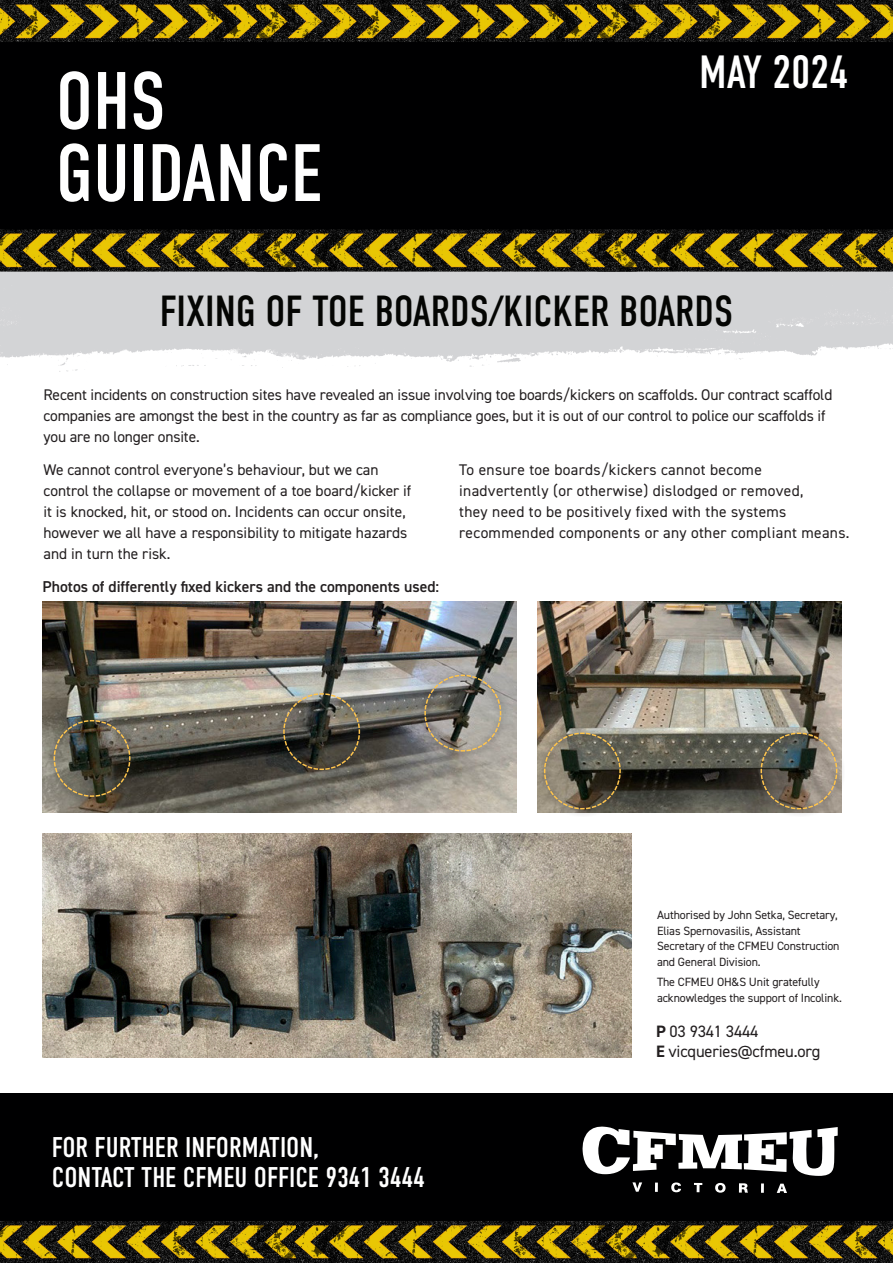
<style>
.page{position:relative;width:893px;height:1263px;background:#fff}
.page>*{position:absolute;margin:0;border:0;box-sizing:border-box;transform-origin:0 0}
.t1{font:81.15px/72.2px "DIN Condensed";color:#fff}
.t2{font:46.5px "DIN Condensed";letter-spacing:-.01em;color:#fff}
.t3{font:43.5px "DIN Condensed";color:#040503}
.t4{font:28.5px/30px "DIN Condensed";color:#fff}
.Table_body{font:16.5px "DIN2014";letter-spacing:-.01em;color:#231f20}
.Body{font:600 15.75px "DIN2014";color:#231f20}
.Body-2{font:15.45px/21px "DIN2014";color:#231f20}
.Body-3{font:15.45px/21px "DIN2014";letter-spacing:.02em;color:#231f20}
.Table_body-2{font:12px/15.8px "DIN2014";letter-spacing:-.01em;color:#231f20}
.s1{font-weight:700}
</style>
<div class="page">
<img style="left:0;top:272px;width:893px;height:100px">
<div style="left:0;top:0;width:893px;height:254px;background:#000001"></div>
<img style="left:0;top:0;width:256px;height:42px">
<img style="left:256px;top:0;width:341px;height:42px">
<img style="left:597px;top:0;width:296px;height:42px">
<img style="left:637px;top:230px;width:256px;height:42px">
<img style="left:296px;top:230px;width:341px;height:42px">
<img style="left:0;top:230px;width:296px;height:42px">
<div style="left:0;top:1094px;width:893px;height:160px;background:#000001"></div>
<svg style="left:632px;top:1182px;width:10px;height:10px"></svg>
<svg style="left:655px;top:1182px;width:3px;height:10px"></svg>
<svg style="left:671px;top:1182px;width:10px;height:10px"></svg>
<svg style="left:694px;top:1183px;width:8px;height:9px"></svg>
<svg style="left:715px;top:1183px;width:11px;height:10px"></svg>
<svg style="left:739px;top:1183px;width:9px;height:10px"></svg>
<svg style="left:761px;top:1183px;width:3px;height:10px"></svg>
<svg style="left:777px;top:1183px;width:10px;height:10px"></svg>
<svg style="left:583px;top:1126px;width:255px;height:50px"></svg>
<img style="left:637px;top:1221px;width:256px;height:42px">
<img style="left:296px;top:1221px;width:341px;height:42px">
<img style="left:0;top:1221px;width:296px;height:42px">
<img style="left:43px;top:602px;width:474px;height:210px">
<img style="left:538px;top:602px;width:304px;height:210px">
<img style="left:43px;top:834px;width:588px;height:223px">
<div style="left:48px;top:714px;width:90px;height:91px;background:#231f20;opacity:.75"></div>
<img style="left:53px;top:719px;width:78px;height:79px">
<div style="left:277px;top:687px;width:91px;height:91px;background:#231f20;opacity:.75"></div>
<img style="left:282px;top:692px;width:79px;height:79px">
<div style="left:418px;top:669px;width:91px;height:90px;background:#231f20;opacity:.75"></div>
<svg style="left:424px;top:674px;width:78px;height:78px;background:#8a867c"></svg>
<div style="left:538px;top:726px;width:91px;height:91px;background:#231f20;opacity:.75"></div>
<svg style="left:543px;top:732px;width:79px;height:78px;background:#686250"></svg>
<div style="left:755px;top:726px;width:90px;height:91px;background:#231f20;opacity:.75"></div>
<img style="left:760px;top:732px;width:78px;height:78px">
<p class="t1" style="left:56px;top:67px;width:268px">OHS<br>GUIDANCE</p>
<p class="t2" style="left:699px;top:46px;width:151px">MAY 2024</p>
<p class="t3" style="left:160px;top:286px;width:575px">FIXING OF TOE BOARDS/KICKER BOARDS</p>
<p class="Body-2" style="left:44px;top:383px;width:790px">Recent incidents on construction sites have revealed an issue involving toe boards/kickers on scaffolds. Our contract scaffold companies are amongst the best in the country as far as compliance goes, but it is out of our control to police our scaffolds if you are no longer onsite.</p>
<p class="Body-2" style="left:44px;top:458px;width:369px">We cannot control everyone’s behaviour, but we can control the collapse or movement of a toe board/kicker if it is knocked, hit, or stood on. Incidents can occur onsite, however we all have a responsibility to mitigate hazards and in turn the risk.</p>
<p class="Body-3" style="left:459px;top:458px;width:392px">To ensure toe boards/kickers cannot become inadvertently (or otherwise) dislodged or removed,<br>they need to be positively fixed with the systems recommended components or any other compliant means.</p>
<p class="Body" style="left:43px;top:576px;width:398px">Photos of differently fixed kickers and the components used:</p>
<p class="t4" style="left:52px;top:1132px;width:375px">FOR FURTHER INFORMATION,<br>CONTACT THE CFMEU OFFICE 9341 3444</p>
<p class="Table_body-2" style="left:657px;top:906px;width:184px">Authorised by John Setka, Secretary,<br>Elias Spernovasilis, Assistant<br>Secretary of the CFMEU Construction and General Division.</p>
<p class="Table_body-2" style="left:657px;top:974px;width:186px">The CFMEU OH&amp;S Unit gratefully acknowledges the support of Incolink.</p>
<p class="Table_body" style="left:656px;top:1021px;width:104px"><span class="s1">P</span> 03 9341 3444</p>
<p class="Table_body" style="left:656px;top:1041px;width:166px"><span class="s1">E</span> vicqueries@cfmeu.org</p>
</div>
